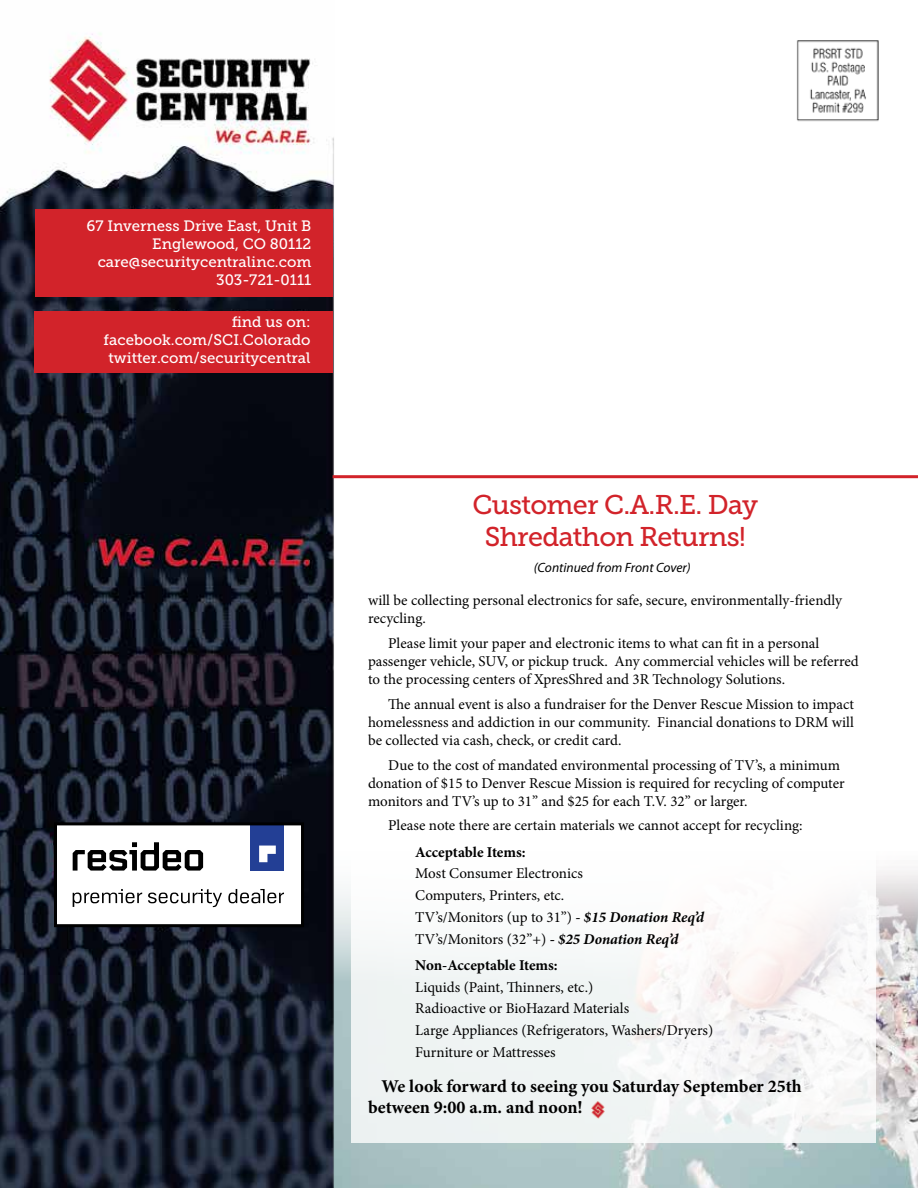
<style>
.page{position:relative;width:918px;height:1188px;background:#fff}
.page>*{position:absolute;margin:0;border:0;box-sizing:border-box;transform-origin:0 0}
.t1{font:27px/31.5px "Museo Slab 500";letter-spacing:-.025em;color:#d2232a;text-align:center}
.t2{font:700 18px/21.6px "Minion Pro";letter-spacing:-.005em;color:#000}
.t3{font:15px/18px "Minion Pro";color:#000}
.t4{font:15px/18px "Museo Slab 500";color:#fff;text-align:right}
.t5{font:700 15px "Minion Pro";letter-spacing:-.005em;color:#000}
.t6{font:italic 13.5px "Myriad Pro";color:#000}
.s1{font-weight:600;font-style:italic}
.s2{font-weight:700;font-style:italic}
</style>
<div class="page">
<img style="left:0;top:33px;width:918px;height:1155px">
<hr style="left:333px;top:475px;width:585px;height:3px;background:#d2232a">
<div style="left:35px;top:311px;width:298px;height:62px;background:#d2232a"></div>
<div style="left:36px;top:209px;width:297px;height:87px;background:#d2232a"></div>
<img style="left:591px;top:1100px;width:14px;height:20px">
<svg style="left:58px;top:826px;width:242px;height:97px"></svg>
<div style="left:54px;top:822px;width:250px;height:105px;border:3px solid #000"></div>
<p class="t4" style="left:87px;top:217px;width:226px">67 Inverness Drive East, Unit B<br>Englewood, CO 80112 care@securitycentralinc.com<br>303-721-0111</p>
<p class="t4" style="left:104px;top:313px;width:208px">find us on: facebook.com/SCI.Colorado twitter.com/securitycentral</p>
<h1 class="t1" style="left:472px;top:489px;width:287px">Customer C.A.R.E. Day<br>Shredathon Returns!</h1>
<p class="t6" style="left:534px;top:559px;width:158px">(Continued from Front Cover)</p>
<p class="t3" style="left:368px;top:592px;width:476px">will be collecting personal electronics for safe, secure, environmentally-friendly recycling.</p>
<p class="t3" style="left:368px;top:634px;width:492px;text-indent:20px">Please limit your paper and electronic items to what can fit in a personal passenger vehicle, SUV, or pickup truck. Any commercial vehicles will be referred to the processing centers of XpresShred and 3R Technology Solutions.</p>
<p class="t3" style="left:368px;top:695px;width:488px;text-align:justify;text-indent:20px">The annual event is also a fundraiser for the Denver Rescue Mission to impact homelessness and addiction in our community. Financial donations to DRM will be collected via cash, check, or credit card.</p>
<p class="t3" style="left:368px;top:756px;width:478px;text-indent:20px">Due to the cost of mandated environmental processing of TV’s, a minimum donation of $15 to Denver Rescue Mission is required for recycling of computer monitors and TV’s up to 31” and $25 for each T.V. 32” or larger.</p>
<p class="t3" style="left:388px;top:817px;width:416px">Please note there are certain materials we cannot accept for recycling:</p>
<p class="t5" style="left:415px;top:841px;width:112px">Acceptable Items:</p>
<p class="t3" style="left:415px;top:863px;width:291px;line-height:21.8px">Most Consumer Electronics<br>Computers, Printers, etc.<br>TV’s/Monitors (up to 31”) <span class="s1">-</span> <span class="s2">$15 Donation Req’d </span>TV’s/Monitors (32”+) <span class="s2">- $25 Donation Req’d</span></p>
<p class="t5" style="left:415px;top:954px;width:144px">Non-Acceptable Items:</p>
<p class="t3" style="left:415px;top:976px;width:299px;line-height:21.8px">Liquids (Paint, Thinners, etc.)<br>Radioactive or BioHazard Materials<br>Large Appliances (Refrigerators, Washers/Dryers)<br>Furniture or Mattresses</p>
<p class="t2" style="left:368px;top:1075px;width:435px;text-indent:14px">We look forward to seeing you Saturday September 25th between 9:00 a.m. and noon!</p>
</div>
